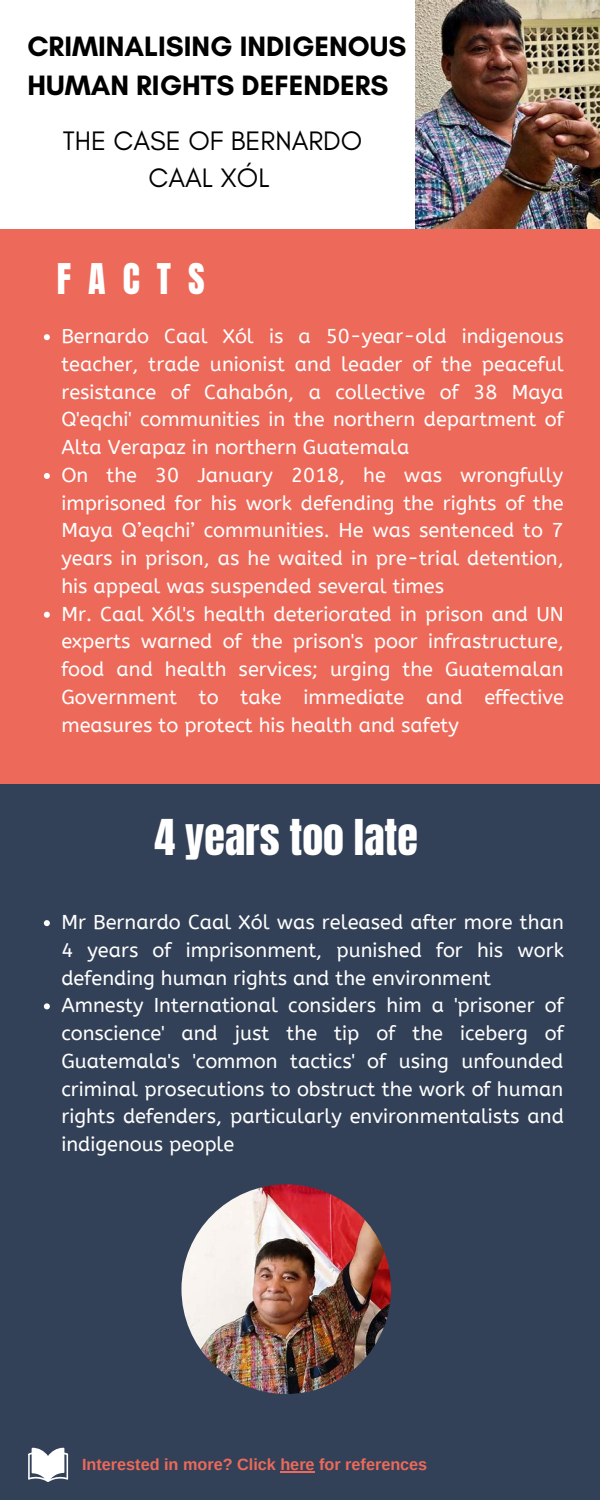
<style>
.page{position:relative;width:600px;height:1500px;background:#fff}
.page>*{position:absolute;margin:0;border:0;box-sizing:border-box;transform-origin:0 0}
.t1{font:42px "Anton";color:#fff}
.t2{font:36px "Anton";letter-spacing:.475em;color:#fff}
.t3{font:700 28.6px/39.9px "Glacial Indifference";color:#000}
.t4{font:27.2px/37.5px "Glacial Indifference";color:#000;text-align:center}
.t5{font:20px/27.8px "A Bee Zee";color:#fff;text-align:justify}
.t6{font:700 16.2px "Arimo";color:#ed6a5a}
</style>
<div class="page">
<div style="left:0;top:229px;width:600px;height:555px;background:#ed6a5a"></div>
<div style="left:0;top:784px;width:600px;height:716px;background:#334158"></div>
<img style="left:416px;top:1px;width:184px;height:228px">
<img style="left:181px;top:1184px;width:210px;height:210px;border-radius:50%">
<svg style="left:28px;top:1447px;width:40px;height:35px"></svg>
<svg style="left:44px;top:920px;width:6px;height:6px"></svg>
<svg style="left:44px;top:1003px;width:6px;height:6px"></svg>
<svg style="left:44px;top:334px;width:6px;height:6px"></svg>
<svg style="left:44px;top:473px;width:6px;height:6px"></svg>
<svg style="left:44px;top:612px;width:6px;height:6px"></svg>
<hr style="left:280px;top:1471px;width:35px;height:2px;background:#ed6a5a">
<p class="t3" style="left:27px;top:26px;width:380px">CRIMINALISING INDIGENOUS<br>HUMAN RIGHTS DEFENDERS</p>
<p class="t4" style="left:63px;top:121px;width:301px">THE CASE OF BERNARDO<br>CAAL XÓL</p>
<p class="t2" style="left:57px;top:254px;width:149px">FACTS</p>
<p class="t5" style="left:61px;top:323px;width:504px">Bernardo Caal Xól is a 50-year-old indigenous teacher, trade unionist and leader of the peaceful resistance of Cahabón, a collective of 38 Maya Q'eqchi' communities in the northern department of Alta Verapaz in northern Guatemala</p>
<p class="t5" style="left:61px;top:461px;width:504px">On the 30 January 2018, he was wrongfully imprisoned for his work defending the rights of the Maya Q’eqchi’ communities. He was sentenced to 7 years in prison, as he waited in pre-trial detention, his appeal was suspended several times</p>
<p class="t5" style="left:61px;top:600px;width:504px">Mr. Caal Xól's health deteriorated in prison and UN experts warned of the prison's poor infrastructure, food and health services; urging the Guatemalan Government to take immediate and effective measures to protect his health and safety</p>
<p class="t1" style="left:155px;top:807px;width:265px">4 years too late</p>
<p class="t5" style="left:61px;top:909px;width:504px">Mr Bernardo Caal Xól was released after more than 4 years of imprisonment, punished for his work defending human rights and the environment</p>
<p class="t5" style="left:61px;top:992px;width:504px">Amnesty International considers him a 'prisoner of conscience' and just the tip of the iceberg of Guatemala's 'common tactics' of using unfounded criminal prosecutions to obstruct the work of human rights defenders, particularly environmentalists and indigenous people</p>
<p class="t6" style="left:82px;top:1455px;width:347px">Interested in more? Click here for references</p>
</div>
